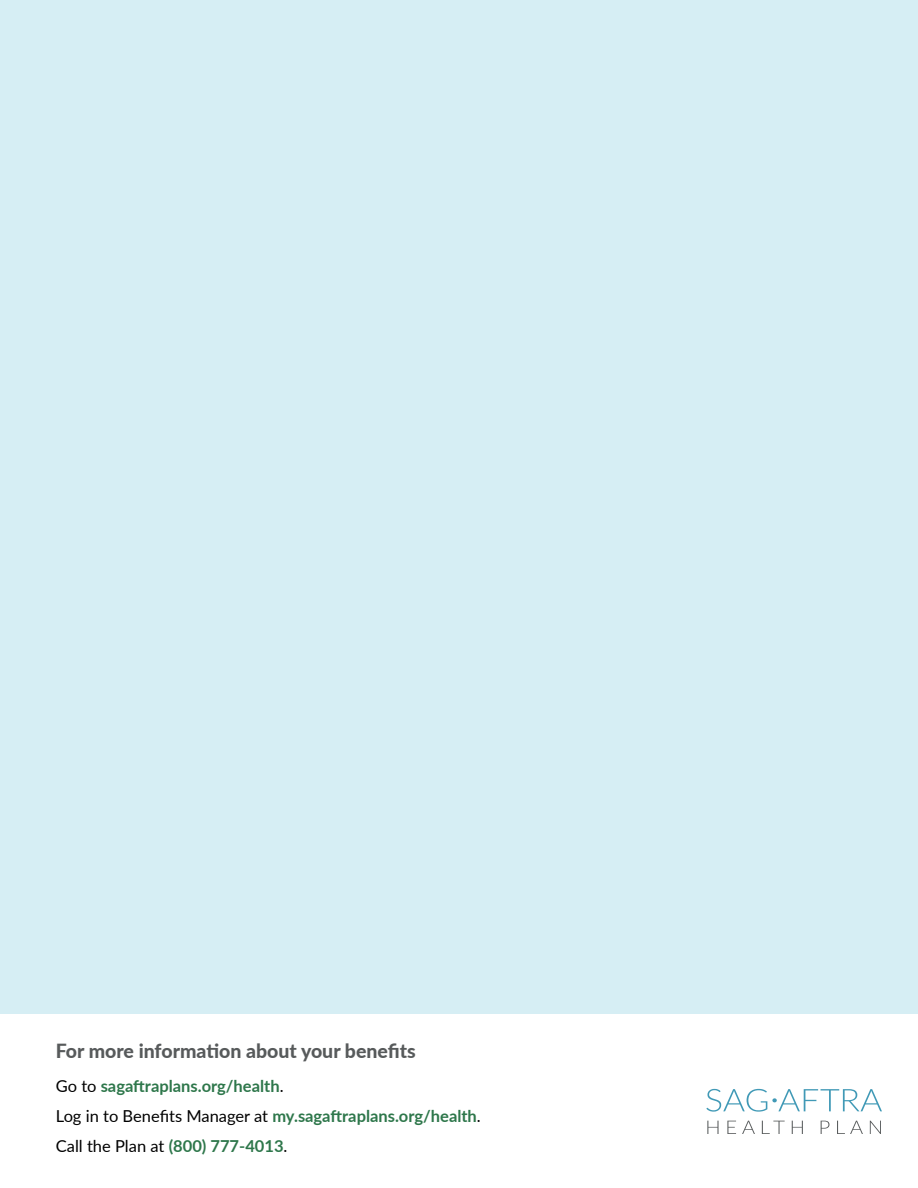
<style>
.page{position:relative;width:918px;height:1188px;background:#fff}
.page>*{position:absolute;margin:0;border:0;box-sizing:border-box;transform-origin:0 0}
.t1{font:800 19.5px "Lato";color:#575a5b}
.Body{font:700 16.5px "Lato";color:#2e774b}
.Body-2{font:16.5px "Lato";color:#000}
.s1{font-weight:400;color:#000}
.s2{font-weight:700;color:#2e774b}
</style>
<div class="page">
<svg style="left:706px;top:1089px;width:176px;height:23px"></svg>
<svg style="left:707px;top:1121px;width:12px;height:13px"></svg>
<svg style="left:727px;top:1121px;width:9px;height:13px"></svg>
<svg style="left:742px;top:1121px;width:13px;height:13px"></svg>
<svg style="left:762px;top:1121px;width:23px;height:13px"></svg>
<svg style="left:792px;top:1121px;width:11px;height:13px"></svg>
<svg style="left:821px;top:1121px;width:8px;height:13px"></svg>
<svg style="left:837px;top:1121px;width:26px;height:13px"></svg>
<svg style="left:870px;top:1121px;width:11px;height:13px"></svg>
<div style="left:0;top:0;width:918px;height:1013px;background:#d6eef4"></div>
<p class="t1" style="left:56px;top:1036px;width:361px">For more information about your benefits</p>
<p class="Body" style="left:56px;top:1074px;width:229px"><span class="s1">Go to</span> sagaftraplans.org/health<span class="s1">.</span></p>
<p class="Body" style="left:56px;top:1104px;width:427px"><span class="s1">Log in to Benefits Manager at</span> my.sagaftraplans.org/health<span class="s1">.</span></p>
<p class="Body-2" style="left:56px;top:1134px;width:233px">Call the Plan at <span class="s2">(800) 777-4013</span>.</p>
</div>
